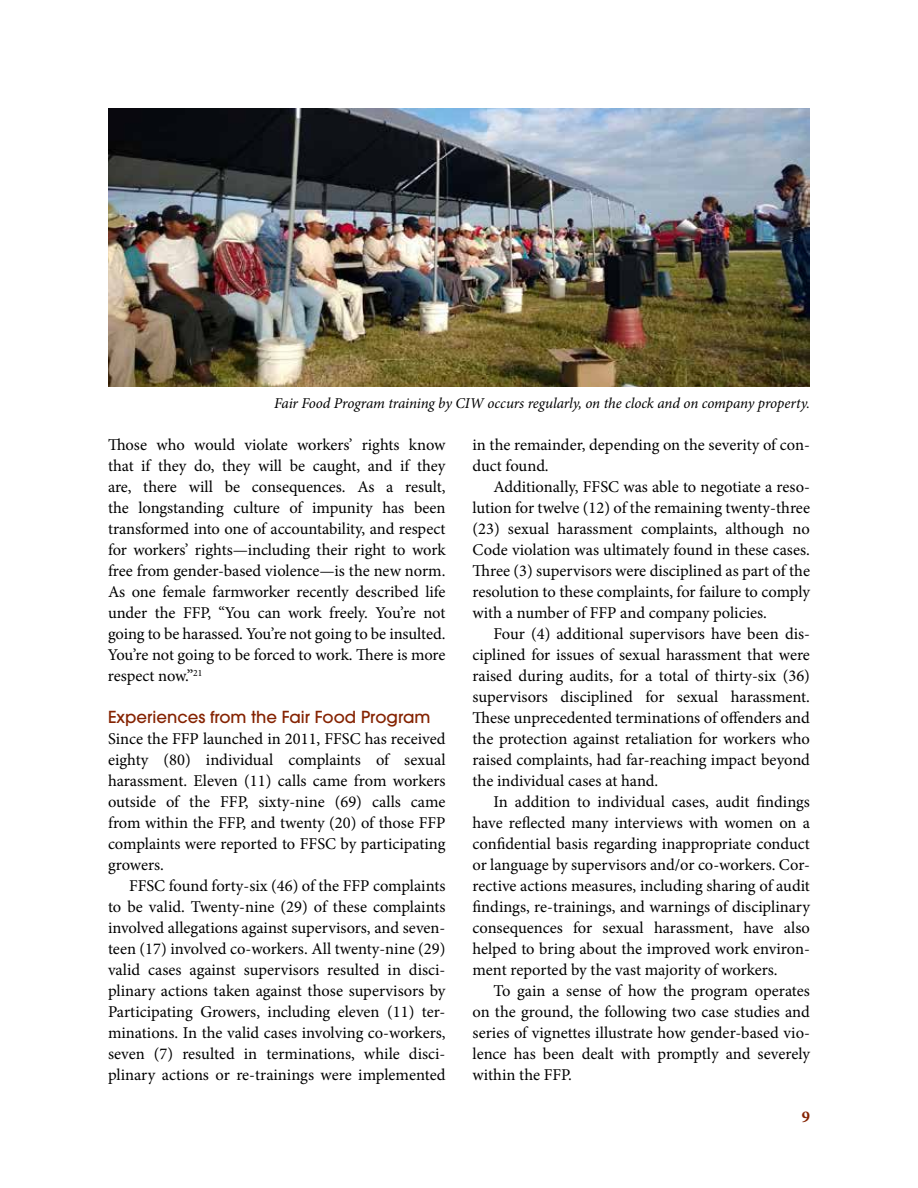
<style>
.page{position:relative;width:918px;height:1188px;background:#fff}
.page>*{position:absolute;margin:0;border:0;box-sizing:border-box;transform-origin:0 0}
.t1{font:16.5px/21px "Minion Pro";letter-spacing:-.005em;color:#000;text-align:justify}
.t2{font:500 16.5px "ITC Avant Garde Std";color:#852302}
.t3{font:700 16.5px "Minion Pro";color:#852302}
.t4{font:italic 15px "Minion Pro";letter-spacing:-.01em;color:#000}
</style>
<div class="page">
<img style="left:108px;top:108px;width:702px;height:279px">
<p class="t4" style="left:274px;top:393px;width:537px">Fair Food Program training by CIW occurs regularly, on the clock and on company property.</p>
<p class="t1" style="left:108px;top:434px;width:339px;text-align:left">Those who would violate workers’ rights know that if they do, they will be caught, and if they are, there will be consequences. As a result, the longstanding culture of impunity has been transformed into one of accountability, and respect for workers’ rights—including their right to work free from gender-based violence—is the new norm.<br>As one female farmworker recently described life under the FFP, “You can work freely. You’re not going to be harassed. You’re not going to be insulted.<br>You’re not going to be forced to work. There is more respect now.”<sup>21</sup></p>
<p class="t2" style="left:108px;top:706px;width:324px">Experiences from the Fair Food Program</p>
<p class="t1" style="left:108px;top:728px;width:339px">Since the FFP launched in 2011, FFSC has received eighty (80) individual complaints of sexual harassment. Eleven (11) calls came from workers outside of the FFP, sixty-nine (69) calls came from within the FFP, and twenty (20) of those FFP complaints were reported to FFSC by participating growers.</p>
<p class="t1" style="left:108px;top:875px;width:339px;text-indent:21px">FFSC found forty-six (46) of the FFP complaints to be valid. Twenty-nine (29) of these complaints involved allegations against supervisors, and seven&shy;teen (17) involved co-workers. All twenty-nine (29) valid cases against supervisors resulted in disci&shy;plinary actions taken against those supervisors by Participating Growers, including eleven (11) ter&shy;minations. In the valid cases involving co-workers, seven (7) resulted in terminations, while disci&shy;plinary actions or re-trainings were implemented</p>
<p class="t1" style="left:473px;top:434px;width:339px">in the remainder, depending on the severity of con&shy;duct found.</p>
<p class="t1" style="left:473px;top:476px;width:339px;text-indent:21px">Additionally, FFSC was able to negotiate a reso&shy;lution for twelve (12) of the remaining twenty-three (23) sexual harassment complaints, although no Code violation was ultimately found in these cases.<br>Three (3) supervisors were disciplined as part of the resolution to these complaints, for failure to comply with a number of FFP and company policies.</p>
<p class="t1" style="left:473px;top:623px;width:339px;text-indent:21px">Four (4) additional supervisors have been dis&shy;ciplined for issues of sexual harassment that were raised during audits, for a total of thirty-six (36) supervisors disciplined for sexual harassment.<br>These unprecedented terminations of offenders and the protection against retaliation for workers who raised complaints, had far-reaching impact beyond the individual cases at hand.</p>
<p class="t1" style="left:473px;top:791px;width:339px;text-indent:21px">In addition to individual cases, audit findings have reflected many interviews with women on a confidential basis regarding inappropriate conduct or language by supervisors and/or co-workers. Cor&shy;rective actions measures, including sharing of audit findings, re-trainings, and warnings of disciplinary consequences for sexual harassment, have also helped to bring about the improved work environ&shy;ment reported by the vast majority of workers.</p>
<p class="t1" style="left:473px;top:981px;width:339px;text-indent:21px">To gain a sense of how the program operates on the ground, the following two case studies and series of vignettes illustrate how gender-based vio&shy;lence has been dealt with promptly and severely within the FFP.</p>
<p class="t3" style="left:802px;top:1105px;width:10px">9</p>
</div>
